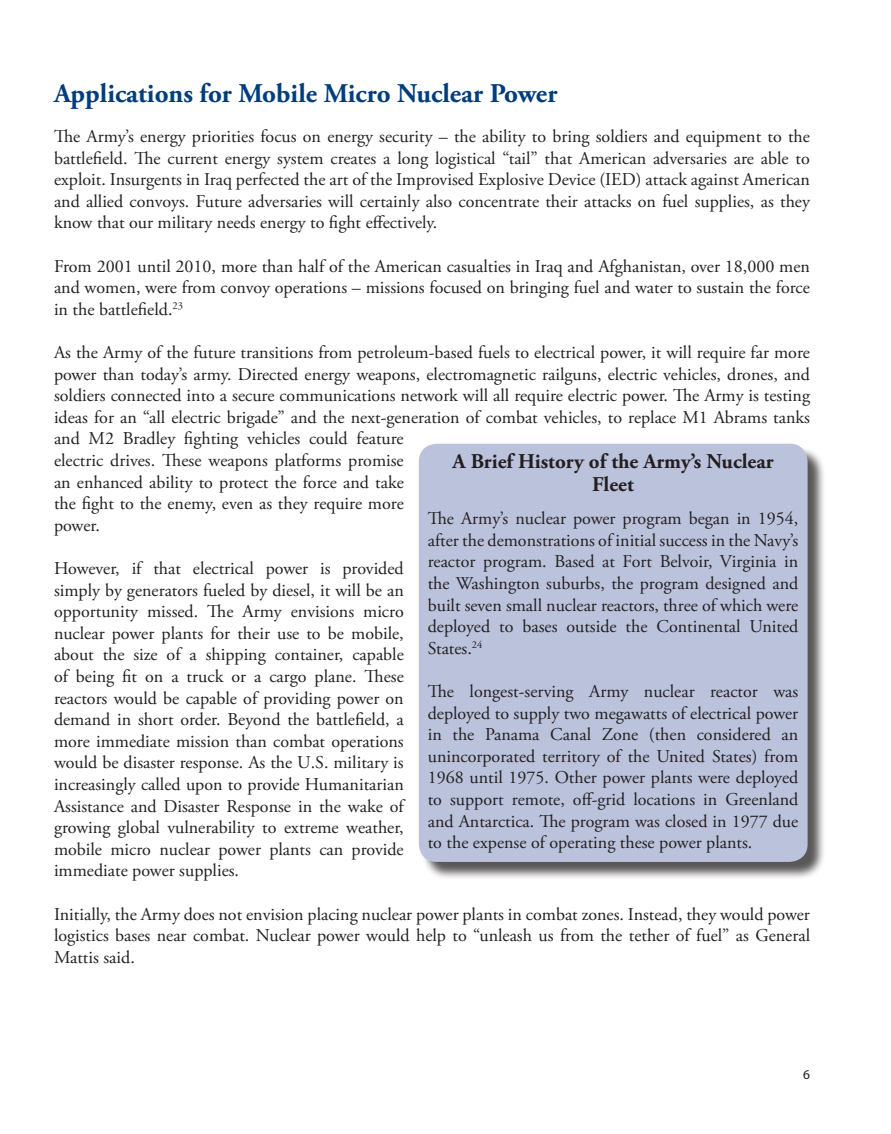
<style>
.page{position:relative;width:891px;height:1134px;background:#fff}
.page>*{position:absolute;margin:0;border:0;box-sizing:border-box;transform-origin:0 0}
.t1{font:700 27px "Adobe Garamond Pro";color:#013d7d}
.Heading_2{font:700 21px/22.6px "Adobe Garamond Pro";color:#231f20;text-align:center}
.t2{font:18px/21.6px "Adobe Garamond Pro";color:#231f20;text-align:justify}
.t3{font:13.5px "Myriad Pro";color:#231f20}
</style>
<div class="page">
<div style="left:421px;top:446px;width:406px;height:435px;background:#231f20;opacity:.75"></div>
<div style="left:419px;top:444px;width:389px;height:418px;background:#bbc2db;border-radius:18px"></div>
<p class="t1" style="left:54px;top:78px;width:505px">Applications for Mobile Micro Nuclear Power</p>
<p class="t2" style="left:54px;top:126px;width:758px">The Army’s energy priorities focus on energy security – the ability to bring soldiers and equipment to the battlefield. The current energy system creates a long logistical “tail” that American adversaries are able to exploit. Insurgents in Iraq perfected the art of the Improvised Explosive Device (IED) attack against American and allied convoys. Future adversaries will certainly also concentrate their attacks on fuel supplies, as they know that our military needs energy to fight effectively.</p>
<p class="t2" style="left:54px;top:256px;width:758px">From 2001 until 2010, more than half of the American casualties in Iraq and Afghanistan, over 18,000 men and women, were from convoy operations – missions focused on bringing fuel and water to sustain the force in the battlefield.<sup>23</sup></p>
<p class="t2" style="left:54px;top:342px;width:758px;text-align:left">As the Army of the future transitions from petroleum-based fuels to electrical power, it will require far more power than today’s army. Directed energy weapons, electromagnetic railguns, electric vehicles, drones, and soldiers connected into a secure communications network will all require electric power. The Army is testing ideas for an “all electric brigade” and the next-generation of combat vehicles, to replace M1 Abrams tanks and M2 Bradley fighting vehicles could feature<br>electric drives. These weapons platforms promise<br>an enhanced ability to protect the force and take<br>the fight to the enemy, even as they require more<br>power.</p>
<p class="t2" style="left:54px;top:558px;width:351px">However, if that electrical power is provided simply by generators fueled by diesel, it will be an opportunity missed. The Army envisions micro nuclear power plants for their use to be mobile, about the size of a shipping container, capable of being fit on a truck or a cargo plane. These reactors would be capable of providing power on demand in short order. Beyond the battlefield, a more immediate mission than combat operations would be disaster response. As the U.S. military is increasingly called upon to provide Humanitarian Assistance and Disaster Response in the wake of growing global vulnerability to extreme weather, mobile micro nuclear power plants can provide immediate power supplies.</p>
<p class="t2" style="left:54px;top:904px;width:758px">Initially, the Army does not envision placing nuclear power plants in combat zones. Instead, they would power logistics bases near combat. Nuclear power would help to “unleash us from the tether of fuel” as General Mattis said.</p>
<p class="Heading_2" style="left:453px;top:450px;width:322px">A Brief History of the Army’s Nuclear<br>Fleet</p>
<p class="t2" style="left:428px;top:508px;width:372px">The Army’s nuclear power program began in 1954, after the demonstrations of initial success in the Navy’s reactor program. Based at Fort Belvoir, Virginia in the Washington suburbs, the program designed and built seven small nuclear reactors, three of which were deployed to bases outside the Continental United States.<sup>24</sup></p>
<p class="t2" style="left:428px;top:681px;width:372px">The longest-serving Army nuclear reactor was deployed to supply two megawatts of electrical power in the Panama Canal Zone (then considered an unincorporated territory of the United States) from 1968 until 1975. Other power plants were deployed to support remote, off-grid locations in Greenland and Antarctica. The program was closed in 1977 due to the expense of operating these power plants.</p>
<p class="t3" style="left:803px;top:1066px;width:8px">6</p>
</div>
